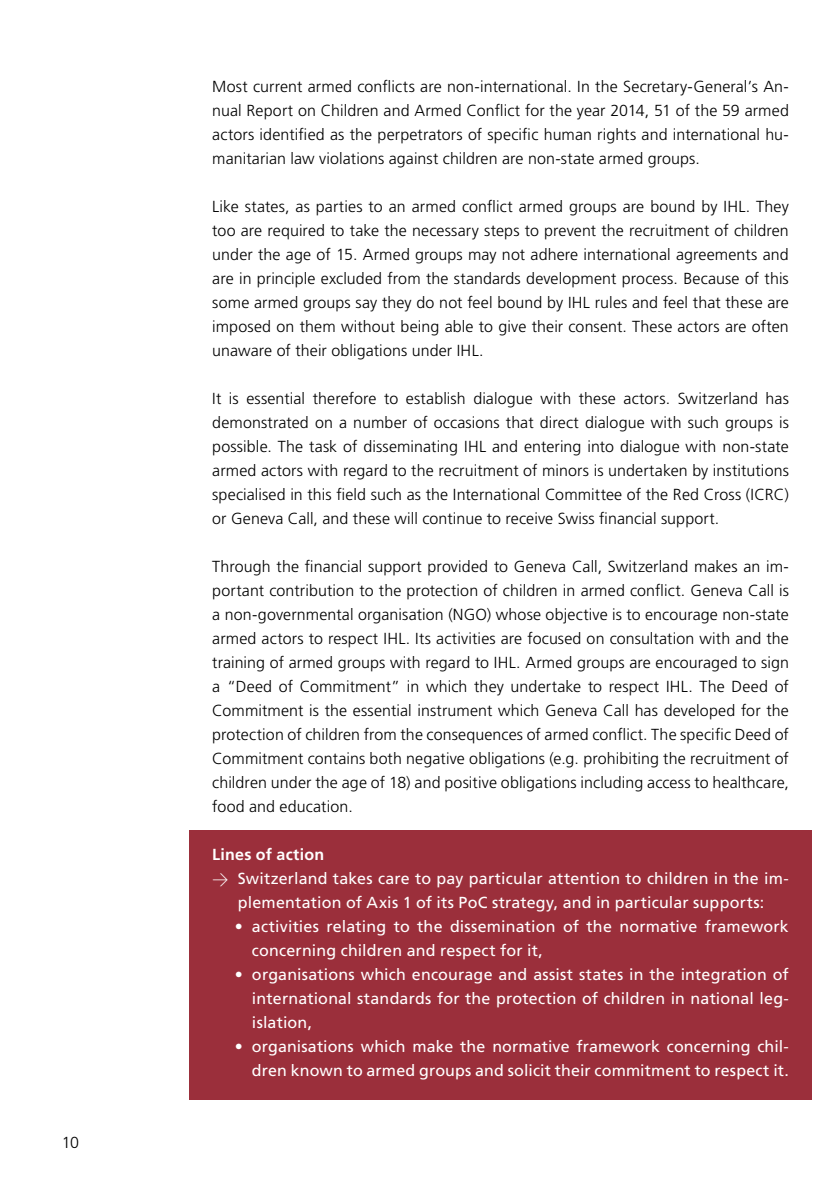
<style>
.page{position:relative;width:840px;height:1191px;background:#fff}
.page>*{position:absolute;margin:0;border:0;box-sizing:border-box;transform-origin:0 0}
.t1{font:300 16px/24px "Frutiger LT Pro";letter-spacing:.005em;color:#000;text-align:justify}
.t2{font:16px/24px "Frutiger LT Pro";letter-spacing:.01em;color:#fff}
.t3{font:700 16px "Frutiger LT Pro";letter-spacing:.015em;color:#fff}
.s1{font-family:"DIN";font-weight:300}
</style>
<div class="page">
<div style="left:189px;top:830px;width:622px;height:270px;background:#9b2f3b"></div>
<p class="t1" style="left:62px;top:1131px;width:19px">10</p>
<p class="t1" style="left:212px;top:75px;width:578px">Most current armed conflicts are non-international. In the Secretary-General’s An&shy;nual Report on Children and Armed Conflict for the year 2014, 51 of the 59 armed actors identified as the perpetrators of specific human rights and international hu&shy;manitarian law violations against children are non-state armed groups.</p>
<p class="t1" style="left:212px;top:195px;width:578px">Like states, as parties to an armed conflict armed groups are bound by IHL. They too are required to take the necessary steps to prevent the recruitment of children under the age of 15. Armed groups may not adhere international agreements and are in principle excluded from the standards development process. Because of this some armed groups say they do not feel bound by IHL rules and feel that these are imposed on them without being able to give their consent. These actors are often unaware of their obligations under IHL.</p>
<p class="t1" style="left:212px;top:387px;width:578px">It is essential therefore to establish dialogue with these actors. Switzerland has demonstrated on a number of occasions that direct dialogue with such groups is possible. The task of disseminating IHL and entering into dialogue with non-state armed actors with regard to the recruitment of minors is undertaken by institutions specialised in this field such as the International Committee of the Red Cross (ICRC) or Geneva Call, and these will continue to receive Swiss financial support.</p>
<p class="t1" style="left:212px;top:555px;width:578px">Through the financial support provided to Geneva Call, Switzerland makes an im&shy;portant contribution to the protection of children in armed conflict. Geneva Call is a non-governmental organisation (NGO) whose objective is to encourage non-state armed actors to respect IHL. Its activities are focused on consultation with and the training of armed groups with regard to IHL. Armed groups are encouraged to sign a “Deed of Commitment” in which they undertake to respect IHL. The Deed of Commitment is the essential instrument which Geneva Call has developed for the protection of children from the consequences of armed conflict. The specific Deed of Commitment contains both negative obligations (e.g. prohibiting the recruitment of children under the age of 18) and positive obligations including access to healthcare, food and education.</p>
<p class="t3" style="left:212px;top:845px;width:113px">Lines of action</p>
<p class="t2" style="left:212px;top:867px;width:578px"><span class="s1">&gt;</span> Switzerland takes care to pay particular attention to children in the im-</p>
<p class="t2" style="left:238px;top:891px;width:527px">plementation of Axis 1 of its PoC strategy, and in particular supports:</p>
<p class="t2" style="left:252px;top:915px;width:538px;text-indent:-17px">• activities relating to the dissemination of the normative framework concerning children and respect for it,</p>
<p class="t2" style="left:252px;top:963px;width:538px;text-align:justify;text-indent:-17px">• organisations which encourage and assist states in the integration of international standards for the protection of children in national leg&shy;islation,</p>
<p class="t2" style="left:235px;top:1035px;width:555px;text-align:right">• organisations which make the normative framework concerning chil&shy;dren known to armed groups and solicit their commitment to respect it.</p>
</div>
